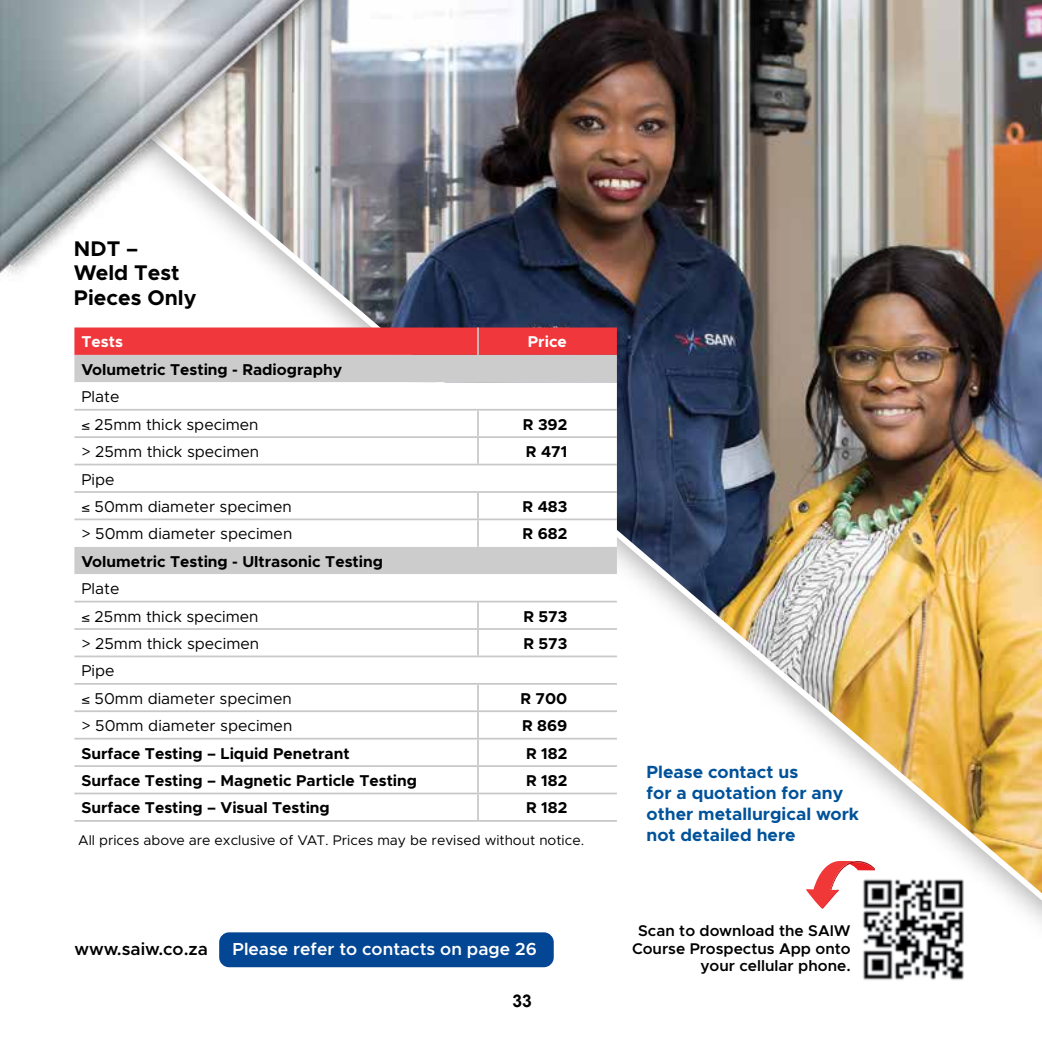
<style>
.page{position:relative;width:1042px;height:1042px;background:#fff}
.page>*{position:absolute;margin:0;border:0;box-sizing:border-box;transform-origin:0 0}
.t1{font:700 21.35px/24.3px "Metropolis";color:#000}
.t2{font:700 17.68px/20.8px "Metropolis";color:#00529a}
.t3{font:600 17.5px "Metropolis";color:#fff}
.t4{font:600 17.5px "Metropolis";color:#000}
.t5{font:700 17.5px "Arial";color:#000}
.t6{font:700 15.75px "Metropolis";color:#000}
.t7{font:15.75px/27.5px "Metropolis";color:#000}
.t8{font:700 15.75px "Metropolis";color:#fff}
.t9{font:600 15.58px/17.8px "Metropolis";color:#000;text-align:right}
.t10{font:14px "Metropolis";color:#000}
</style>
<div class="page">
<img style="left:219px;top:0;width:823px;height:939px">
<svg style="left:74px;top:327px;width:543px;height:28px;background:#ed393f"></svg>
<div style="left:74px;top:355px;width:543px;height:27px;background:#cdcccd"></div>
<svg style="left:74px;top:382px;width:543px;height:438px"></svg>
<hr style="left:477px;top:327px;width:2px;height:28px;background:#c8c7c9">
<hr style="left:74px;top:409px;width:404px;height:2px;background:#c8c7c9">
<hr style="left:478px;top:409px;width:139px;height:2px;background:#c8c7c9">
<hr style="left:477px;top:411px;width:2px;height:25px;background:#c8c7c9">
<hr style="left:477px;top:438px;width:2px;height:26px;background:#c8c7c9">
<hr style="left:74px;top:491px;width:404px;height:2px;background:#c8c7c9">
<hr style="left:478px;top:491px;width:139px;height:2px;background:#c8c7c9">
<hr style="left:477px;top:493px;width:2px;height:25px;background:#c8c7c9">
<hr style="left:477px;top:520px;width:2px;height:27px;background:#c8c7c9">
<hr style="left:74px;top:601px;width:404px;height:1px;background:#c8c7c9">
<hr style="left:478px;top:601px;width:139px;height:1px;background:#c8c7c9">
<hr style="left:477px;top:602px;width:2px;height:26px;background:#c8c7c9">
<hr style="left:477px;top:630px;width:2px;height:25px;background:#c8c7c9">
<hr style="left:74px;top:683px;width:404px;height:2px;background:#c8c7c9">
<hr style="left:478px;top:683px;width:139px;height:2px;background:#c8c7c9">
<hr style="left:477px;top:685px;width:2px;height:25px;background:#c8c7c9">
<hr style="left:477px;top:712px;width:2px;height:26px;background:#c8c7c9">
<hr style="left:477px;top:739px;width:2px;height:26px;background:#c8c7c9">
<hr style="left:477px;top:767px;width:2px;height:25px;background:#c8c7c9">
<hr style="left:477px;top:794px;width:2px;height:26px;background:#c8c7c9">
<hr style="left:74px;top:436px;width:404px;height:2px;background:#c8c7c9">
<hr style="left:478px;top:436px;width:139px;height:2px;background:#c8c7c9">
<hr style="left:74px;top:628px;width:404px;height:2px;background:#c8c7c9">
<hr style="left:478px;top:628px;width:139px;height:2px;background:#c8c7c9">
<hr style="left:74px;top:710px;width:404px;height:2px;background:#c8c7c9">
<hr style="left:478px;top:710px;width:139px;height:2px;background:#c8c7c9">
<hr style="left:74px;top:464px;width:404px;height:1px;background:#c8c7c9">
<hr style="left:478px;top:464px;width:139px;height:1px;background:#c8c7c9">
<hr style="left:74px;top:738px;width:404px;height:1px;background:#c8c7c9">
<hr style="left:478px;top:738px;width:139px;height:1px;background:#c8c7c9">
<hr style="left:74px;top:765px;width:404px;height:2px;background:#c8c7c9">
<hr style="left:478px;top:765px;width:139px;height:2px;background:#c8c7c9">
<hr style="left:74px;top:792px;width:404px;height:2px;background:#c8c7c9">
<hr style="left:478px;top:792px;width:139px;height:2px;background:#c8c7c9">
<hr style="left:74px;top:820px;width:404px;height:2px;background:#c8c7c9">
<hr style="left:478px;top:820px;width:139px;height:2px;background:#c8c7c9">
<hr style="left:74px;top:518px;width:404px;height:2px;background:#c8c7c9">
<hr style="left:478px;top:518px;width:139px;height:2px;background:#c8c7c9">
<hr style="left:74px;top:655px;width:404px;height:2px;background:#c8c7c9">
<hr style="left:478px;top:655px;width:139px;height:2px;background:#c8c7c9">
<img style="left:861px;top:873px;width:107px;height:107px">
<svg style="left:806px;top:861px;width:69px;height:47px"></svg>
<div style="left:219px;top:932px;width:335px;height:35px;background:#034694;border-radius:10px"></div>
<img style="left:0;top:0;width:357px;height:317px">
<h1 class="t1" style="left:74px;top:236px;width:124px">NDT –<br>Weld Test<br>Pieces Only</h1>
<p class="t8" style="left:81px;top:332px;width:43px">Tests</p>
<p class="t8" style="left:528px;top:332px;width:41px">Price</p>
<p class="t6" style="left:81px;top:359px;width:262px">Volumetric Testing - Radiography</p>
<p class="t7" style="left:81px;top:383px;width:179px">Plate<br>≤ 25mm thick specimen</p>
<p class="t6" style="left:523px;top:414px;width:46px">R 392</p>
<p class="t7" style="left:81px;top:438px;width:179px">&gt; 25mm thick specimen</p>
<p class="t6" style="left:526px;top:442px;width:43px">R 471</p>
<p class="t7" style="left:81px;top:465px;width:212px">Pipe<br>≤ 50mm diameter specimen</p>
<p class="t6" style="left:523px;top:496px;width:46px">R 483</p>
<p class="t7" style="left:81px;top:520px;width:212px">&gt; 50mm diameter specimen</p>
<p class="t6" style="left:523px;top:524px;width:46px">R 682</p>
<p class="t6" style="left:81px;top:551px;width:303px">Volumetric Testing - Ultrasonic Testing</p>
<p class="t7" style="left:81px;top:575px;width:179px">Plate<br>≤ 25mm thick specimen</p>
<p class="t6" style="left:523px;top:606px;width:45px">R 573</p>
<p class="t7" style="left:81px;top:630px;width:179px">&gt; 25mm thick specimen</p>
<p class="t6" style="left:523px;top:633px;width:45px">R 573</p>
<p class="t7" style="left:81px;top:657px;width:212px">Pipe<br>≤ 50mm diameter specimen</p>
<p class="t6" style="left:520px;top:688px;width:48px">R 700</p>
<p class="t7" style="left:81px;top:712px;width:212px">&gt; 50mm diameter specimen</p>
<p class="t6" style="left:522px;top:716px;width:47px">R 869</p>
<p class="t6" style="left:81px;top:743px;width:270px">Surface Testing – Liquid Penetrant</p>
<p class="t6" style="left:526px;top:743px;width:43px">R 182</p>
<p class="t6" style="left:81px;top:770px;width:337px">Surface Testing – Magnetic Particle Testing</p>
<p class="t6" style="left:526px;top:770px;width:43px">R 182</p>
<p class="t6" style="left:81px;top:798px;width:250px">Surface Testing – Visual Testing</p>
<p class="t6" style="left:526px;top:798px;width:43px">R 182</p>
<p class="t10" style="left:78px;top:831px;width:508px">All prices above are exclusive of VAT. Prices may be revised without notice.</p>
<p class="t4" style="left:74px;top:938px;width:135px">www.saiw.co.za</p>
<p class="t3" style="left:233px;top:938px;width:306px">Please refer to contacts on page 26</p>
<p class="t5" style="left:512px;top:989px;width:21px">33</p>
<p class="t2" style="left:646px;top:761px;width:214px">Please contact us<br>for a quotation for any other metallurgical work not detailed here</p>
<p class="t9" style="left:632px;top:921px;width:220px">Scan to download the SAIW<br>Course Prospectus App onto your cellular phone.</p>
</div>
